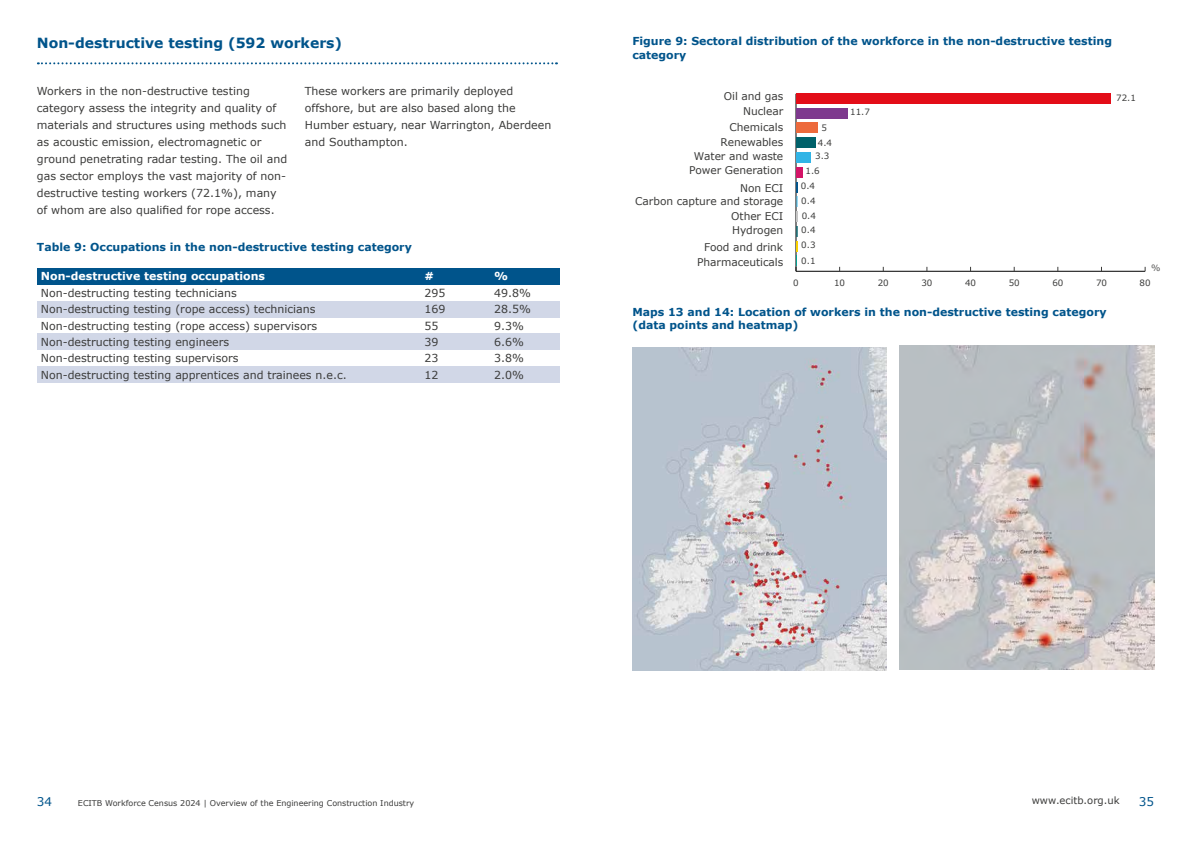
<style>
.page{position:relative;width:1191px;height:842px;background:#fff}
.page>*{position:absolute;margin:0;border:0;box-sizing:border-box;transform-origin:0 0}
.t1{font:700 14px "Verdana";color:#00548b}
.t2{font:12px "Verdana";color:#00548b}
.t3{font:11px/17px "Verdana";color:#3c3c3b}
.t4{font:700 11px/13.2px "Verdana";color:#00548b}
.t5{font:700 11px "Verdana";color:#fff}
.t6{font:10.6px/14.4px "Verdana";letter-spacing:-.005em;color:#3c3c3b;text-align:justify}
.t7{font:10px "Verdana";color:#3c3c3b}
.t8{font:8.7px/14.6px "Verdana";letter-spacing:-.005em;color:#3c3c3b}
.t9{font:8.7px "Verdana";color:#575756}
.t10{font:8px "Verdana";color:#3c3c3b}
</style>
<div class="page">
<svg style="left:38px;top:62px;width:519px;height:2px"></svg>
<div style="left:37px;top:268px;width:383px;height:16px;background:#00548b"></div>
<div style="left:420px;top:268px;width:70px;height:16px;background:#00548b"></div>
<div style="left:490px;top:268px;width:69px;height:16px;background:#00548b"></div>
<div style="left:37px;top:301px;width:383px;height:16px;background:#d1d7e7"></div>
<div style="left:420px;top:301px;width:70px;height:16px;background:#d1d7e7"></div>
<div style="left:490px;top:301px;width:69px;height:16px;background:#d1d7e7"></div>
<div style="left:37px;top:334px;width:383px;height:16px;background:#d1d7e7"></div>
<div style="left:420px;top:334px;width:70px;height:16px;background:#d1d7e7"></div>
<div style="left:490px;top:334px;width:69px;height:16px;background:#d1d7e7"></div>
<div style="left:37px;top:366px;width:383px;height:17px;background:#d1d7e7"></div>
<div style="left:420px;top:366px;width:70px;height:17px;background:#d1d7e7"></div>
<div style="left:490px;top:366px;width:69px;height:17px;background:#d1d7e7"></div>
<hr style="left:796px;top:271px;width:349px;height:1px;background:#000">
<hr style="left:795px;top:94px;width:1px;height:177px;background:#000">
<div style="left:796px;top:93px;width:314px;height:11px;background:#e30d18"></div>
<div style="left:796px;top:108px;width:51px;height:10px;background:#7e398e"></div>
<div style="left:796px;top:123px;width:22px;height:10px;background:#ed6a3c"></div>
<div style="left:796px;top:137px;width:19px;height:11px;background:#00616a"></div>
<div style="left:796px;top:152px;width:14px;height:11px;background:#31b4e6"></div>
<div style="left:796px;top:167px;width:7px;height:11px;background:#d41467"></div>
<svg style="left:795px;top:182px;width:2px;height:89px"></svg>
<img style="left:632px;top:347px;width:255px;height:323px">
<img style="left:899px;top:346px;width:255px;height:323px">
<h1 class="t1" style="left:37px;top:33px;width:307px">Non-destructive testing (592 workers)</h1>
<p class="t3" style="left:37px;top:83px;width:252px">Workers in the non-destructive testing category assess the integrity and quality of materials and structures using methods such as acoustic emission, electromagnetic or ground penetrating radar testing. The oil and gas sector employs the vast majority of non&shy;destructive testing workers (72.1%), many of whom are also qualified for rope access.</p>
<p class="t3" style="left:305px;top:83px;width:248px">These workers are primarily deployed offshore, but are also based along the Humber estuary, near Warrington, Aberdeen and Southampton.</p>
<p class="t4" style="left:37px;top:240px;width:376px">Table 9: Occupations in the non-destructive testing category</p>
<p class="t5" style="left:41px;top:269px;width:226px">Non-destructive testing occupations</p>
<p class="t5" style="left:424px;top:269px;width:11px">#</p>
<p class="t5" style="left:494px;top:269px;width:15px">%</p>
<p class="t3" style="left:41px;top:284px;width:198px">Non-destructing testing technicians</p>
<p class="t3" style="left:424px;top:284px;width:22px">295</p>
<p class="t3" style="left:494px;top:284px;width:38px">49.8%</p>
<p class="t3" style="left:41px;top:301px;width:276px">Non-destructing testing (rope access) technicians</p>
<p class="t3" style="left:424px;top:301px;width:22px">169</p>
<p class="t3" style="left:494px;top:301px;width:38px">28.5%</p>
<p class="t3" style="left:41px;top:317px;width:278px">Non-destructing testing (rope access) supervisors</p>
<p class="t3" style="left:424px;top:317px;width:15px">55</p>
<p class="t3" style="left:494px;top:317px;width:31px">9.3%</p>
<p class="t3" style="left:41px;top:334px;width:190px">Non-destructing testing engineers</p>
<p class="t3" style="left:424px;top:334px;width:15px">39</p>
<p class="t3" style="left:494px;top:334px;width:31px">6.6%</p>
<p class="t3" style="left:41px;top:350px;width:199px">Non-destructing testing supervisors</p>
<p class="t3" style="left:424px;top:350px;width:15px">23</p>
<p class="t3" style="left:494px;top:350px;width:31px">3.8%</p>
<p class="t3" style="left:41px;top:367px;width:307px">Non-destructing testing apprentices and trainees n.e.c.</p>
<p class="t3" style="left:424px;top:367px;width:15px">12</p>
<p class="t3" style="left:494px;top:367px;width:31px">2.0%</p>
<p class="t4" style="left:632px;top:35px;width:481px">Figure 9: Sectoral distribution of the workforce in the non-destructive testing category</p>
<p class="t6" style="left:724px;top:89px;width:61px;line-height:15.1px;text-align:right">Oil and gas<br>Nuclear</p>
<p class="t6" style="left:729px;top:120px;width:55px">Chemicals</p>
<p class="t6" style="left:720px;top:135px;width:64px">Renewables</p>
<p class="t6" style="left:740px;top:181px;width:45px">Non ECI</p>
<p class="t6" style="left:694px;top:149px;width:91px">Water and waste</p>
<p class="t6" style="left:689px;top:163px;width:96px">Power Generation</p>
<p class="t6" style="left:731px;top:194px;width:54px;text-indent:-96px">Carbon capture and storage Other ECI Hydrogen</p>
<p class="t6" style="left:704px;top:240px;width:81px">Food and drink</p>
<p class="t6" style="left:697px;top:255px;width:88px">Pharmaceuticals</p>
<p class="t8" style="left:818px;top:121px;width:16px;text-align:center">5<br>4.4</p>
<p class="t8" style="left:815px;top:149px;width:16px">3.3</p>
<p class="t8" style="left:805px;top:164px;width:16px">1.6</p>
<p class="t8" style="left:801px;top:179px;width:16px">0.4</p>
<p class="t8" style="left:801px;top:193px;width:16px">0.4</p>
<p class="t8" style="left:801px;top:210px;width:16px;line-height:13.8px">0.4<br>0.4</p>
<p class="t8" style="left:801px;top:237px;width:16px;line-height:15.7px">0.3<br>0.1</p>
<p class="t8" style="left:850px;top:105px;width:21px">11.7</p>
<p class="t8" style="left:1116px;top:90px;width:21px">72.1</p>
<p class="t9" style="left:1151px;top:263px;width:11px">%</p>
<p class="t8" style="left:793px;top:276px;width:7px">0</p>
<p class="t8" style="left:834px;top:276px;width:13px">10</p>
<p class="t8" style="left:877px;top:276px;width:13px">20</p>
<p class="t8" style="left:921px;top:276px;width:13px">30</p>
<p class="t8" style="left:965px;top:276px;width:13px">40</p>
<p class="t8" style="left:1008px;top:276px;width:13px">50</p>
<p class="t8" style="left:1052px;top:276px;width:13px">60</p>
<p class="t8" style="left:1096px;top:276px;width:13px">70</p>
<p class="t8" style="left:1139px;top:276px;width:13px">80</p>
<p class="t4" style="left:632px;top:305px;width:476px">Maps 13 and 14: Location of workers in the non-destructive testing category (data points and heatmap)</p>
<p class="t2" style="left:37px;top:794px;width:17px">34</p>
<p class="t10" style="left:78px;top:798px;width:338px">ECITB Workforce Census 2024 | Overview of the Engineering Construction Industry</p>
<p class="t7" style="left:1031px;top:794px;width:89px">www.ecitb.org.uk</p>
<p class="t2" style="left:1138px;top:794px;width:17px">35</p>
</div>
